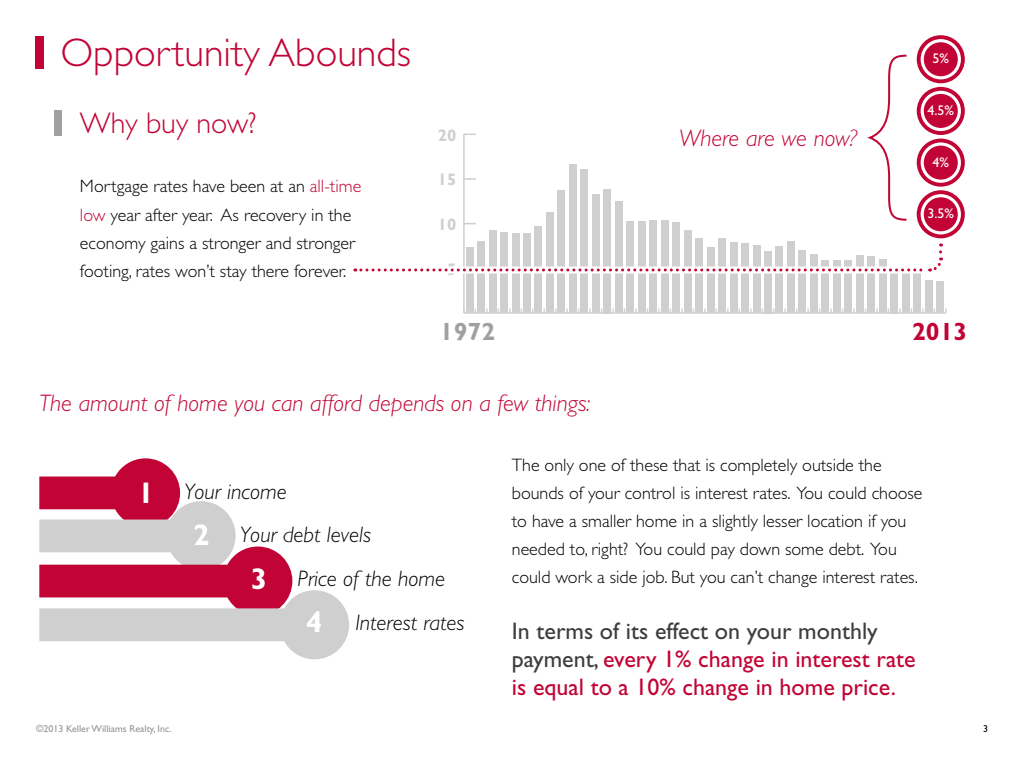
<style>
.page{position:relative;width:1024px;height:768px;background:#fff}
.page>*{position:absolute;margin:0;border:0;box-sizing:border-box;transform-origin:0 0}
.t1{font:300 40px "Gill Sans Std";color:#c10435}
.t2{font:300 30px "Gill Sans Std";letter-spacing:-.005em;color:#c10435}
.t3{font:700 25px "Gill Sans Std";color:#a0a0a0}
.t4{font:700 25px "Gill Sans Std";color:#c10435}
.t5{font:24px/28px "Gill Sans Std";color:#c10435}
.t6{font:italic 300 24px "Gill Sans Std";color:#c10435}
.t7{font:italic 300 22.5px "Gill Sans Std";color:#000}
.t8{font:300 18px/28px "Gill Sans Std";color:#000}
.t9{font:700 16.8px "Gill Sans Std";color:#cfcfcf}
.t10{font:14px "Gill Sans Std";color:#fff}
.t11{font:10px "Gill Sans Std";color:#939598}
.t12{font:10px "Gill Sans Std";color:#000}
.s1{color:#c10435}
.s2{font-weight:700;font-style:normal;font-size:30px;color:#fff}
.s3{color:#3e3e3f}
</style>
<div class="page">
<hr style="left:464px;top:312px;width:482px;height:2px;background:#d1d2d4">
<hr style="left:463px;top:134px;width:2px;height:179px;background:#cfcfcf">
<svg style="left:465px;top:178px;width:11px;height:2px"></svg>
<div style="left:466px;top:247px;width:7px;height:66px;background:#cfcfcf"></div>
<div style="left:477px;top:241px;width:8px;height:72px;background:#cfcfcf"></div>
<div style="left:489px;top:231px;width:7px;height:82px;background:#cfcfcf"></div>
<div style="left:500px;top:232px;width:8px;height:81px;background:#cfcfcf"></div>
<div style="left:512px;top:234px;width:7px;height:79px;background:#cfcfcf"></div>
<div style="left:523px;top:234px;width:8px;height:79px;background:#cfcfcf"></div>
<div style="left:535px;top:227px;width:7px;height:86px;background:#cfcfcf"></div>
<div style="left:546px;top:213px;width:8px;height:100px;background:#cfcfcf"></div>
<div style="left:558px;top:190px;width:7px;height:123px;background:#cfcfcf"></div>
<div style="left:569px;top:164px;width:8px;height:149px;background:#cfcfcf"></div>
<div style="left:581px;top:170px;width:7px;height:143px;background:#cfcfcf"></div>
<div style="left:592px;top:195px;width:8px;height:118px;background:#cfcfcf"></div>
<div style="left:604px;top:189px;width:7px;height:124px;background:#cfcfcf"></div>
<div style="left:615px;top:202px;width:8px;height:111px;background:#cfcfcf"></div>
<div style="left:627px;top:222px;width:7px;height:91px;background:#cfcfcf"></div>
<div style="left:638px;top:222px;width:7px;height:91px;background:#cfcfcf"></div>
<div style="left:650px;top:221px;width:7px;height:92px;background:#cfcfcf"></div>
<div style="left:661px;top:221px;width:7px;height:92px;background:#cfcfcf"></div>
<div style="left:672px;top:222px;width:8px;height:91px;background:#cfcfcf"></div>
<div style="left:684px;top:230px;width:7px;height:83px;background:#cfcfcf"></div>
<div style="left:695px;top:238px;width:8px;height:75px;background:#cfcfcf"></div>
<div style="left:707px;top:248px;width:7px;height:65px;background:#cfcfcf"></div>
<div style="left:718px;top:238px;width:8px;height:75px;background:#cfcfcf"></div>
<div style="left:730px;top:242px;width:7px;height:71px;background:#cfcfcf"></div>
<div style="left:741px;top:243px;width:8px;height:70px;background:#cfcfcf"></div>
<div style="left:753px;top:245px;width:7px;height:68px;background:#cfcfcf"></div>
<div style="left:764px;top:251px;width:8px;height:62px;background:#cfcfcf"></div>
<div style="left:776px;top:247px;width:7px;height:66px;background:#cfcfcf"></div>
<div style="left:787px;top:241px;width:8px;height:72px;background:#cfcfcf"></div>
<div style="left:799px;top:251px;width:7px;height:62px;background:#cfcfcf"></div>
<div style="left:810px;top:255px;width:8px;height:58px;background:#cfcfcf"></div>
<div style="left:822px;top:261px;width:7px;height:52px;background:#cfcfcf"></div>
<div style="left:833px;top:261px;width:8px;height:52px;background:#cfcfcf"></div>
<div style="left:845px;top:261px;width:7px;height:52px;background:#cfcfcf"></div>
<div style="left:856px;top:256px;width:8px;height:57px;background:#cfcfcf"></div>
<div style="left:868px;top:256px;width:7px;height:57px;background:#cfcfcf"></div>
<div style="left:879px;top:259px;width:7px;height:54px;background:#cfcfcf"></div>
<div style="left:890px;top:268px;width:8px;height:45px;background:#cfcfcf"></div>
<div style="left:902px;top:271px;width:7px;height:42px;background:#cfcfcf"></div>
<div style="left:913px;top:273px;width:8px;height:40px;background:#cfcfcf"></div>
<div style="left:925px;top:280px;width:7px;height:33px;background:#cfcfcf"></div>
<div style="left:936px;top:282px;width:8px;height:31px;background:#cfcfcf"></div>
<div style="left:35px;top:36px;width:8px;height:32px;background:#c10435"></div>
<div style="left:54px;top:110px;width:8px;height:26px;background:#a0a0a0"></div>
<svg style="left:39px;top:458px;width:310px;height:201px"></svg>
<div style="left:360px;top:266px;width:586px;height:8px;background:#fff"></div>
<svg style="left:355px;top:258px;width:588px;height:14px"></svg>
<svg style="left:939px;top:244px;width:3px;height:8px"></svg>
<svg style="left:917px;top:35px;width:48px;height:203px"></svg>
<div style="left:924px;top:42px;width:34px;height:34px;background:#c10435;border-radius:50%"></div>
<svg style="left:867px;top:54px;width:40px;height:167px"></svg>
<h1 class="t1" style="left:60px;top:30px;width:352px">Opportunity Abounds</h1>
<h2 class="t2" style="left:80px;top:106px;width:178px">Why buy now?</h2>
<p class="t8" style="left:80px;top:173px;width:283px">Mortgage rates have been at an <span class="s1">all-time low</span> year after year. As recovery in the economy gains a stronger and stronger footing, rates won’t stay there forever.</p>
<p class="t10" style="left:933px;top:51px;width:18px">5%</p>
<p class="t9" style="left:438px;top:125px;width:20px">20</p>
<p class="t9" style="left:438px;top:170px;width:20px">15</p>
<p class="t9" style="left:438px;top:214px;width:20px">10</p>
<p class="t9" style="left:447px;top:259px;width:11px">5</p>
<h3 class="t6" style="left:679px;top:124px;width:180px">Where are we now?</h3>
<p class="t10" style="left:927px;top:102px;width:28px">4.5%</p>
<p class="t10" style="left:933px;top:154px;width:18px">4%</p>
<p class="t10" style="left:927px;top:206px;width:28px">3.5%</p>
<h3 class="t3" style="left:440px;top:317px;width:57px">1972</h3>
<h3 class="t4" style="left:912px;top:317px;width:57px">2013</h3>
<h3 class="t6" style="left:39px;top:390px;width:553px">The amount of home you can afford depends on a few things:</h3>
<p class="t7" style="left:138px;top:479px;width:151px"><span class="s2">1</span> Your income</p>
<p class="t7" style="left:193px;top:522px;width:179px"><span class="s2">2</span> Your debt levels</p>
<p class="t7" style="left:251px;top:566px;width:196px"><span class="s2">3</span> Price of the home</p>
<p class="t7" style="left:306px;top:610px;width:160px"><span class="s2">4</span> Interest rates</p>
<p class="t8" style="left:512px;top:451px;width:412px">The only one of these that is completely outside the bounds of your control is interest rates. You could choose to have a smaller home in a slightly lesser location if you needed to, right? You could pay down some debt. You could work a side job. But you can’t change interest rates.</p>
<h3 class="t5" style="left:512px;top:617px;width:405px"><span class="s3">In terms of its effect on your monthly payment,</span> every 1% change in interest rate is equal to a 10% change in home price.</h3>
<p class="t11" style="left:36px;top:723px;width:137px">©2013 Keller Williams Realty, Inc.</p>
<p class="t12" style="left:983px;top:723px;width:6px">3</p>
</div>
